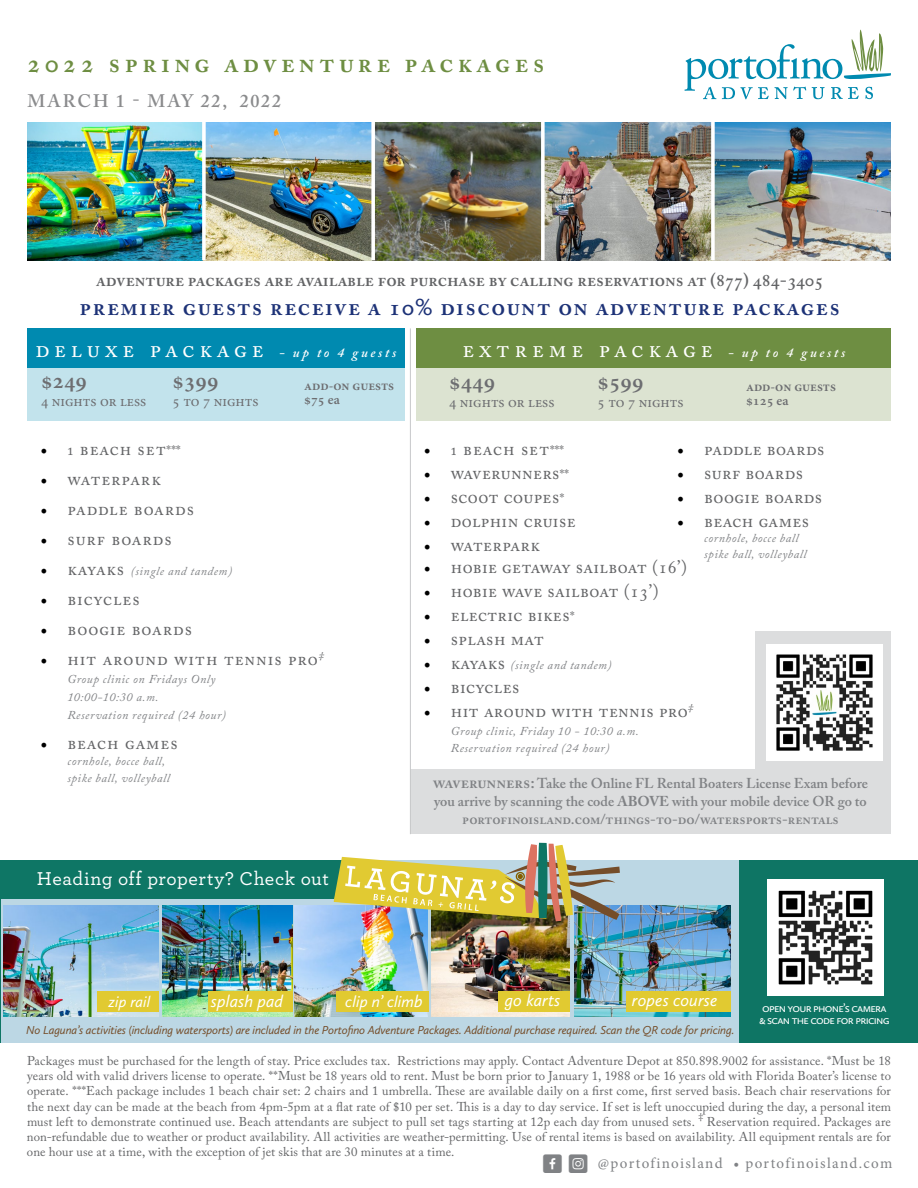
<style>
.page{position:relative;width:918px;height:1188px;background:#fff}
.page>*{position:absolute;margin:0;border:0;box-sizing:border-box;transform-origin:0 0}
.t1{font:600 27px "Adobe Caslon Pro";letter-spacing:.16em;color:#6e8e42}
.t2{font:24px "Adobe Caslon Pro";letter-spacing:.2em;color:#fff}
.t3{font:600 24px "Adobe Caslon Pro";letter-spacing:.06em;color:#1d3277}
.t4{font:600 22.5px "Minion Pro";color:#6d6e71}
.t5{font:500 19.5px "Archer";letter-spacing:.025em;color:#fff}
.t6{font:18px "Adobe Caslon Pro";letter-spacing:.025em;color:#636466}
.t7{font:18px "Adobe Caslon Pro";letter-spacing:.05em;color:#636466}
.t8{font:600 18px "Adobe Caslon Pro";color:#636466}
.t9{font:18px "Adobe Caslon Pro";letter-spacing:.045em;color:#636466}
.t10{font:600 18px "Adobe Caslon Pro";letter-spacing:.1em;color:#636466}
.t11{font:18px "Adobe Caslon Pro";letter-spacing:.055em;color:#636466}
.t12{font:italic 17.55px "Calluna Sans";color:#fff}
.t13{font:italic 16.5px "Calluna Sans";color:#fff}
.t14{font:italic 15.9px "Calluna Sans";color:#fff}
.t15{font:15px "Minion Pro";color:#6d6e71}
.t16{font:15px "Minion Pro";letter-spacing:.1em;color:#808285}
.t17{font:600 14.25px/18px "Adobe Caslon Pro";color:#808285;text-align:center}
.t18{font:600 13.5px/13.5px "Minion Pro";color:#6d6e71}
.t19{font:12.75px/15.3px "Adobe Caslon Pro";letter-spacing:.01em;color:#636466;text-align:justify}
.t20{font:italic 12px/16.5px "Adobe Caslon Pro";letter-spacing:.05em;color:#808285}
.t21{font:italic 12px "Calluna Sans";letter-spacing:-.015em;color:#754d29}
.t22{font:12px/12px "Calluna Sans";letter-spacing:-.06em;color:#fff}
.t23{font:9.6px "Adobe Caslon Pro";color:#636466}
.s1{font-weight:600;font-style:italic;font-size:13.5px}
.s2{font-family:"Minion Pro";color:#000}
.s3{font-size:13.5px}
.s4{font-family:"Minion Pro";font-style:normal;font-size:18px;color:#000}
.s5{font-style:normal;font-size:18px;color:#636466}
.s6{font-size:16.5px}
.s7{font-weight:700}
.s8{font-size:17.55px}
.s9{font-family:"Social Shapes";font-size:16.5px}
</style>
<div class="page">
<img style="left:27px;top:122px;width:864px;height:138px">
<svg style="left:685px;top:30px;width:206px;height:69px"></svg>
<svg style="left:202px;top:122px;width:4px;height:138px"></svg>
<svg style="left:371px;top:122px;width:4px;height:138px"></svg>
<svg style="left:541px;top:122px;width:4px;height:138px"></svg>
<svg style="left:711px;top:122px;width:4px;height:138px"></svg>
<div style="left:410px;top:770px;width:481px;height:64px;background:#dcddde"></div>
<div style="left:755px;top:631px;width:136px;height:143px;background:#dcddde"></div>
<img style="left:766px;top:645px;width:116px;height:116px">
<hr style="left:410px;top:328px;width:1px;height:506px;background:#c7c8ca">
<div style="left:27px;top:330px;width:378px;height:91px;background:#c2e3ec"></div>
<div style="left:27px;top:328px;width:378px;height:40px;background:#008ab0"></div>
<div style="left:417px;top:330px;width:474px;height:91px;background:#dce3d1"></div>
<div style="left:417px;top:328px;width:474px;height:40px;background:#6e8e42"></div>
<div style="left:1px;top:860px;width:917px;height:182px;background:#0e7564"></div>
<div style="left:1px;top:860px;width:738px;height:182px;background:#bcd7e4"></div>
<div style="left:0;top:861px;width:366px;height:38px;background:#0e7665"></div>
<img style="left:767px;top:880px;width:116px;height:116px">
<img style="left:3px;top:906px;width:156px;height:110px">
<img style="left:294px;top:906px;width:134px;height:110px">
<img style="left:431px;top:921px;width:139px;height:95px">
<img style="left:574px;top:906px;width:157px;height:110px">
<img style="left:162px;top:906px;width:130px;height:110px">
<div style="left:208px;top:991px;width:84px;height:21px;background:#e1ca31"></div>
<div style="left:499px;top:991px;width:71px;height:21px;background:#e1ca31"></div>
<div style="left:626px;top:991px;width:105px;height:21px;background:#e1ca31"></div>
<div style="left:336px;top:991px;width:92px;height:21px;background:#e1ca31"></div>
<div style="left:97px;top:991px;width:62px;height:21px;background:#e1ca31"></div>
<svg style="left:333px;top:843px;width:287px;height:78px"></svg>
<h1 class="t1" style="left:27px;top:46px;width:519px">2022 spring adventure packages</h1>
<h3 class="t10" style="left:27px;top:90px;width:255px">MARCH 1 - MAY 22, 2022</h3>
<h3 class="t8" style="left:96px;top:269px;width:728px">adventure packages are available for purchase by calling reservations at (877) 484-3405</h3>
<h2 class="t3" style="left:79px;top:293px;width:762px">premier guests receive a 10% discount on adventure packages</h2>
<h2 class="t2" style="left:36px;top:335px;width:362px">deluxe package <span class="s1">- up to 4 guests</span></h2>
<h2 class="t2" style="left:463px;top:335px;width:384px">extreme package <span class="s1">- up to 4 guests</span></h2>
<h3 class="t4" style="left:41px;top:365px;width:47px">$249</h3>
<p class="t15" style="left:41px;top:391px;width:107px">4 nights or less</p>
<h3 class="t4" style="left:173px;top:365px;width:47px">$399</h3>
<p class="t15" style="left:173px;top:391px;width:87px">5 to 7 nights</p>
<p class="t18" style="left:304px;top:379px;width:91px">add-on guests $75 ea</p>
<h3 class="t4" style="left:449px;top:366px;width:47px">$449</h3>
<p class="t15" style="left:449px;top:392px;width:107px">4 nights or less</p>
<h3 class="t4" style="left:598px;top:366px;width:47px">$599</h3>
<p class="t15" style="left:598px;top:392px;width:87px">5 to 7 nights</p>
<p class="t18" style="left:746px;top:380px;width:91px">add-on guests $125 ea</p>
<h3 class="t7" style="left:40px;top:438px;width:141px"><span class="s2">•</span> 1 beach set<span class="s3">***</span></h3>
<h3 class="t9" style="left:40px;top:468px;width:122px"><span class="s2">•</span> waterpark</h3>
<h3 class="t9" style="left:40px;top:498px;width:155px"><span class="s2">•</span> paddle boards</h3>
<h3 class="t7" style="left:40px;top:528px;width:133px"><span class="s2">•</span> surf boards</h3>
<p class="t20" style="left:40px;top:562px;width:193px"><span class="s4">•</span> <span class="s5">kayaks</span> (single and tandem)</p>
<h3 class="t11" style="left:40px;top:588px;width:101px"><span class="s2">•</span> bicycles</h3>
<h3 class="t7" style="left:40px;top:618px;width:153px"><span class="s2">•</span> boogie boards</h3>
<h3 class="t7" style="left:40px;top:648px;width:285px"><span class="s2">•</span> hit around with tennis pro<sup>‡</sup></h3>
<p class="t20" style="left:67px;top:669px;width:160px;line-height:18px">Group clinic on Fridays Only<br>10:00-10:30 a.m.<br>Reservation required (24 hour)</p>
<h3 class="t7" style="left:40px;top:732px;width:139px"><span class="s2">•</span> beach games</h3>
<p class="t20" style="left:67px;top:753px;width:104px">cornhole, bocce ball, spike ball, volleyball</p>
<h3 class="t7" style="left:424px;top:438px;width:141px"><span class="s2">•</span> 1 beach set<span class="s3">***</span></h3>
<h3 class="t6" style="left:424px;top:462px;width:147px"><span class="s2">•</span> waverunners<span class="s3">**</span></h3>
<h3 class="t6" style="left:424px;top:486px;width:142px"><span class="s2">•</span> scoot coupes<span class="s3">*</span></h3>
<h3 class="t6" style="left:424px;top:510px;width:153px"><span class="s2">•</span> dolphin cruise</h3>
<h3 class="t6" style="left:424px;top:534px;width:118px"><span class="s2">•</span> waterpark</h3>
<h3 class="t6" style="left:424px;top:556px;width:265px"><span class="s2">•</span> hobie getaway sailboat (16’)</h3>
<h3 class="t6" style="left:424px;top:580px;width:236px"><span class="s2">•</span> hobie wave sailboat (13’)</h3>
<h3 class="t6" style="left:424px;top:604px;width:152px"><span class="s2">•</span> electric bikes<span class="s3">*</span></h3>
<h3 class="t6" style="left:424px;top:628px;width:121px"><span class="s2">•</span> splash mat</h3>
<p class="t20" style="left:424px;top:657px;width:189px"><span class="s4">•</span> <span class="s5">kayaks</span> (single and tandem)</p>
<h3 class="t6" style="left:424px;top:676px;width:97px"><span class="s2">•</span> bicycles</h3>
<h3 class="t6" style="left:424px;top:700px;width:271px"><span class="s2">•</span> hit around with tennis pro<sup>‡</sup></h3>
<p class="t20" style="left:451px;top:723px;width:190px">Group clinic, Friday 10 - 10:30 a.m.<br>Reservation required (24 hour)</p>
<h3 class="t6" style="left:677px;top:438px;width:149px"><span class="s2">•</span> paddle boards</h3>
<h3 class="t6" style="left:677px;top:462px;width:127px"><span class="s2">•</span> surf boards</h3>
<h3 class="t6" style="left:677px;top:486px;width:147px"><span class="s2">•</span> boogie boards</h3>
<h3 class="t6" style="left:677px;top:510px;width:133px"><span class="s2">•</span> beach games</h3>
<p class="t20" style="left:704px;top:529px;width:104px">cornhole, bocce ball spike ball, volleyball</p>
<p class="t17" style="left:433px;top:775px;width:436px"><span class="s6">waverunners:</span> Take the Online FL Rental Boaters License Exam before you arrive by scanning the code <span class="s7">ABOVE</span> with your mobile device OR go to portofinoisland.com/things-to-do/watersports-rentals</p>
<h3 class="t5" style="left:37px;top:864px;width:293px">Heading off property? Check out</h3>
<h3 class="t12" style="left:211px;top:990px;width:74px">splash pad</h3>
<p class="t13" style="left:345px;top:991px;width:79px">clip n’ clim<span class="s8">b</span></p>
<h3 class="t12" style="left:505px;top:990px;width:57px">go karts</h3>
<h3 class="t12" style="left:632px;top:989px;width:87px">ropes course</h3>
<p class="t21" style="left:26px;top:1023px;width:710px">No Laguna’s activities (including watersports) are included in the Portofino Adventure Packages. Additional purchase required. Scan the QR code for pricing.</p>
<p class="t14" style="left:109px;top:992px;width:43px">zip rail</p>
<p class="t22" style="left:759px;top:1002px;width:132px">open your phone’s camera &amp; scan the code for pricing</p>
<p class="t19" style="left:27px;top:1053px;width:866px">Packages must be purchased for the length of stay. Price excludes tax. Restrictions may apply. Contact Adventure Depot at 850.898.9002 for assistance. *Must be 18 years old with valid drivers license to operate. **Must be 18 years old to rent. Must be born prior to January 1, 1988 or be 16 years old with Florida Boater’s license to operate. ***Each package includes 1 beach chair set: 2 chairs and 1 umbrella. These are available daily on a first come, first served basis. Beach chair reservations for the next day can be made at the beach from 4pm-5pm at a flat rate of $10 per set. This is a day to day service. If set is left unoccupied during the day, a personal item must left to demonstrate continued use. Beach attendants are subject to pull set tags starting at 12p each day from unused sets.</p>
<p class="t23" style="left:699px;top:1111px;width:6px">‡</p>
<p class="t19" style="left:27px;top:1114px;width:866px;text-indent:680px">Reservation required. Packages are non-refundable due to weather or product availability. All activities are weather-permitting. Use of rental items is based on availability. All equipment rentals are for one hour use at a time, with the exception of jet skis that are 30 minutes at a time.</p>
<p class="t16" style="left:543px;top:1153px;width:351px"><span class="s9">F d</span> @portofinoisland • portofinoisland.com</p>
</div>
